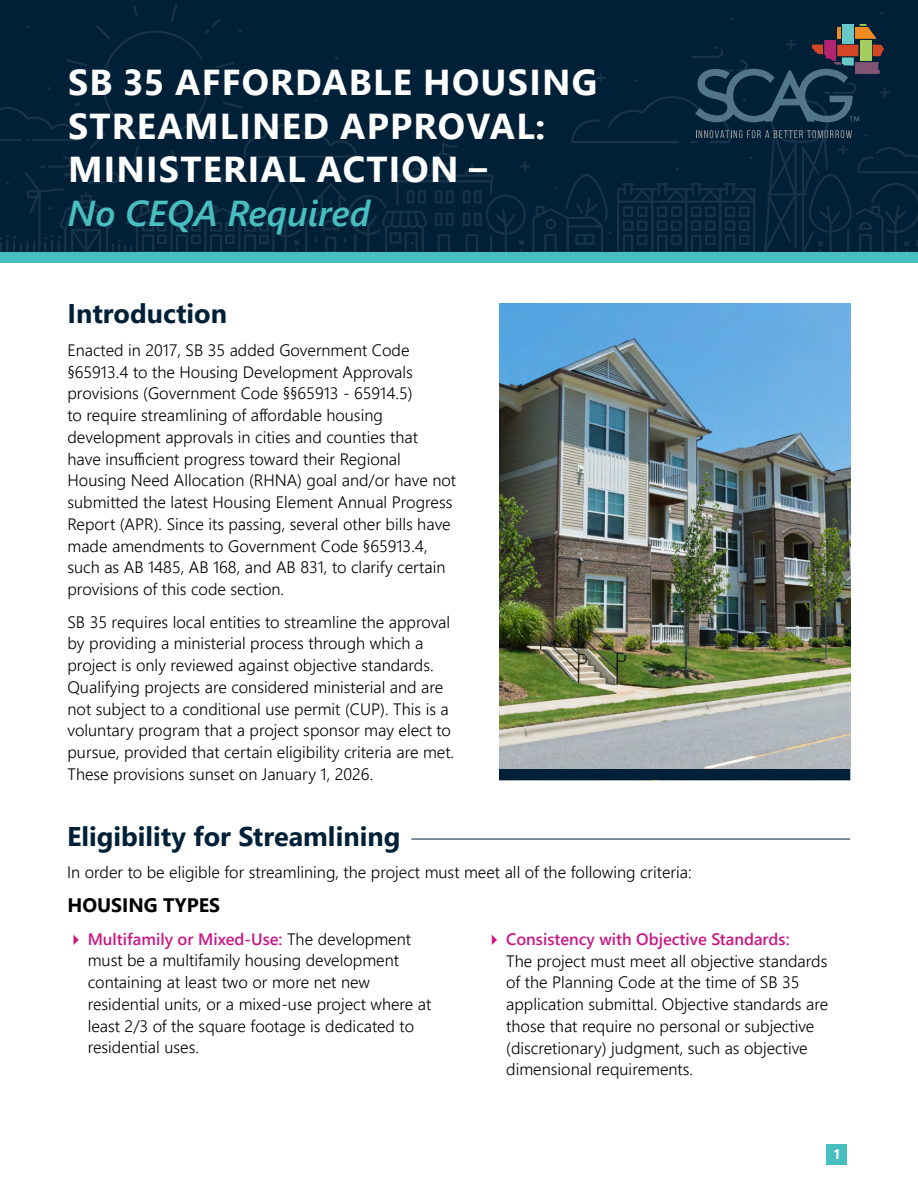
<style>
.page{position:relative;width:918px;height:1188px;background:#fff}
.page>*{position:absolute;margin:0;border:0;box-sizing:border-box;transform-origin:0 0}
.t1{font:700 36px/43.5px "Segoe UI";letter-spacing:.035em;color:#fff}
.t2{font:italic 600 36px "Segoe UI";color:#49bec1}
.t3{font:700 27px "Segoe UI";color:#002037}
.t4{font:700 19.5px "Segoe UI";color:#000}
.t5{font:300 16.5px/21.8px "Segoe UI";color:#000}
.t6{font:600 16.5px "Segoe UI";color:#c91783}
.t7{font:700 13.5px "Segoe UI";color:#fff}
.s1{font-weight:600;color:#c91783}
</style>
<div class="page">
<div style="left:827px;top:1144px;width:20px;height:20px;background:#49bec1"></div>
<svg style="left:0;top:0;width:918px;height:252px;background:#04233a"></svg>
<div style="left:0;top:252px;width:918px;height:11px;background:#49bec1"></div>
<img style="left:500px;top:304px;width:350px;height:466px">
<div style="left:500px;top:770px;width:350px;height:10px;background:#002037"></div>
<hr style="left:411px;top:839px;width:439px;height:1px;background:#002037">
<h1 class="t1" style="left:68px;top:58px;width:531px">SB 35 AFFORDABLE HOUSING<br>STREAMLINED APPROVAL:<br>MINISTERIAL ACTION –</h1>
<h1 class="t2" style="left:68px;top:179px;width:304px">No CEQA Required</h1>
<h2 class="t3" style="left:68px;top:288px;width:161px">Introduction</h2>
<p class="t5" style="left:68px;top:337px;width:390px">Enacted in 2017, SB 35 added Government Code §65913.4 to the Housing Development Approvals provisions (Government Code §§65913 - 65914.5)<br>to require streamlining of affordable housing development approvals in cities and counties that<br>have insufficient progress toward their Regional Housing Need Allocation (RHNA) goal and/or have not submitted the latest Housing Element Annual Progress Report (APR). Since its passing, several other bills have made amendments to Government Code §65913.4, such as AB 1485, AB 168, and AB 831, to clarify certain provisions of this code section.</p>
<p class="t5" style="left:68px;top:609px;width:388px">SB 35 requires local entities to streamline the approval by providing a ministerial process through which a project is only reviewed against objective standards.<br>Qualifying projects are considered ministerial and are not subject to a conditional use permit (CUP). This is a voluntary program that a project sponsor may elect to pursue, provided that certain eligibility criteria are met.<br>These provisions sunset on January 1, 2026.</p>
<h2 class="t3" style="left:67px;top:811px;width:335px">Eligibility for Streamlining</h2>
<p class="t5" style="left:67px;top:860px;width:626px">In order to be eligible for streamlining, the project must meet all of the following criteria:</p>
<p class="t4" style="left:68px;top:887px;width:154px">HOUSING TYPES</p>
<p class="t5" style="left:88px;top:926px;width:345px"><span class="s1">Multifamily or Mixed-Use:</span> The development must be a multifamily housing development containing at least two or more net new residential units, or a mixed-use project where at least 2/3 of the square footage is dedicated to residential uses.</p>
<p class="t6" style="left:506px;top:923px;width:285px">Consistency with Objective Standards:</p>
<p class="t5" style="left:506px;top:948px;width:324px">The project must meet all objective standards of the Planning Code at the time of SB 35 application submittal. Objective standards are those that require no personal or subjective (discretionary) judgment, such as objective dimensional requirements.</p>
<p class="t7" style="left:833px;top:1142px;width:9px">1</p>
</div>
